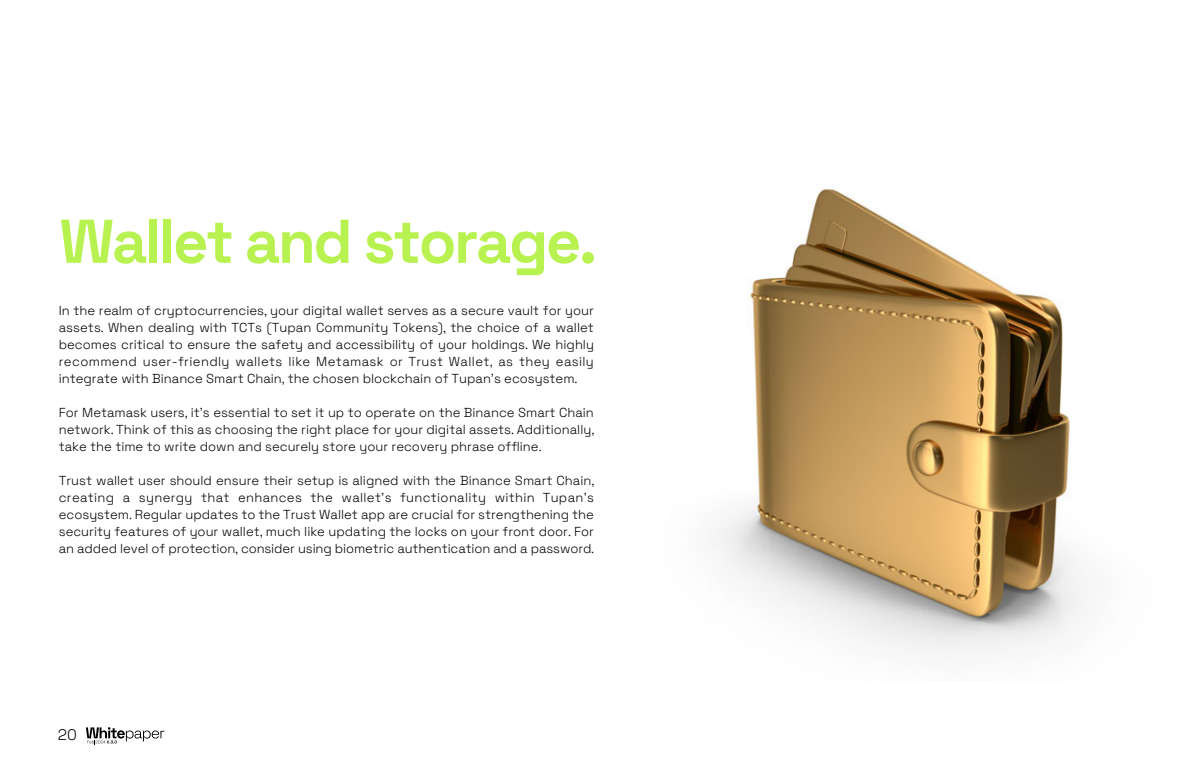
<style>
.page{position:relative;width:1191px;height:766px;background:#fff}
.page>*{position:absolute;margin:0;border:0;box-sizing:border-box;transform-origin:0 0}
.t1{font:300 61.5px "Space Grotesk";letter-spacing:-.04em;color:#b8f251}
.t2{font:300 15.3px "Space Grotesk";color:#000}
.t3{font:300 13px/17px "Space Grotesk";color:#000;text-align:justify}
</style>
<div class="page">
<img style="left:714px;top:188px;width:370px;height:466px">
<svg style="left:86px;top:727px;width:78px;height:17px"></svg>
<h1 class="t1" style="left:59px;top:196px;width:539px">Wallet and storage.</h1>
<p class="t3" style="left:59px;top:301px;width:536px">In the realm of cryptocurrencies, your digital wallet serves as a secure vault for your assets. When dealing with TCTs (Tupan Community Tokens), the choice of a wallet becomes critical to ensure the safety and accessibility of your holdings. We highly recommend user-friendly wallets like Metamask or Trust Wallet, as they easily integrate with Binance Smart Chain, the chosen blockchain of Tupan’s ecosystem.</p>
<p class="t3" style="left:59px;top:403px;width:537px">For Metamask users, it’s essential to set it up to operate on the Binance Smart Chain network. Think of this as choosing the right place for your digital assets. Additionally, take the time to write down and securely store your recovery phrase offline.</p>
<p class="t3" style="left:59px;top:471px;width:537px">Trust wallet user should ensure their setup is aligned with the Binance Smart Chain, creating a synergy that enhances the wallet’s functionality within Tupan’s ecosystem. Regular updates to the Trust Wallet app are crucial for strengthening the security features of your wallet, much like updating the locks on your front door. For an added level of protection, consider using biometric authentication and a password.</p>
<p class="t2" style="left:58px;top:723px;width:21px">20</p>
</div>
